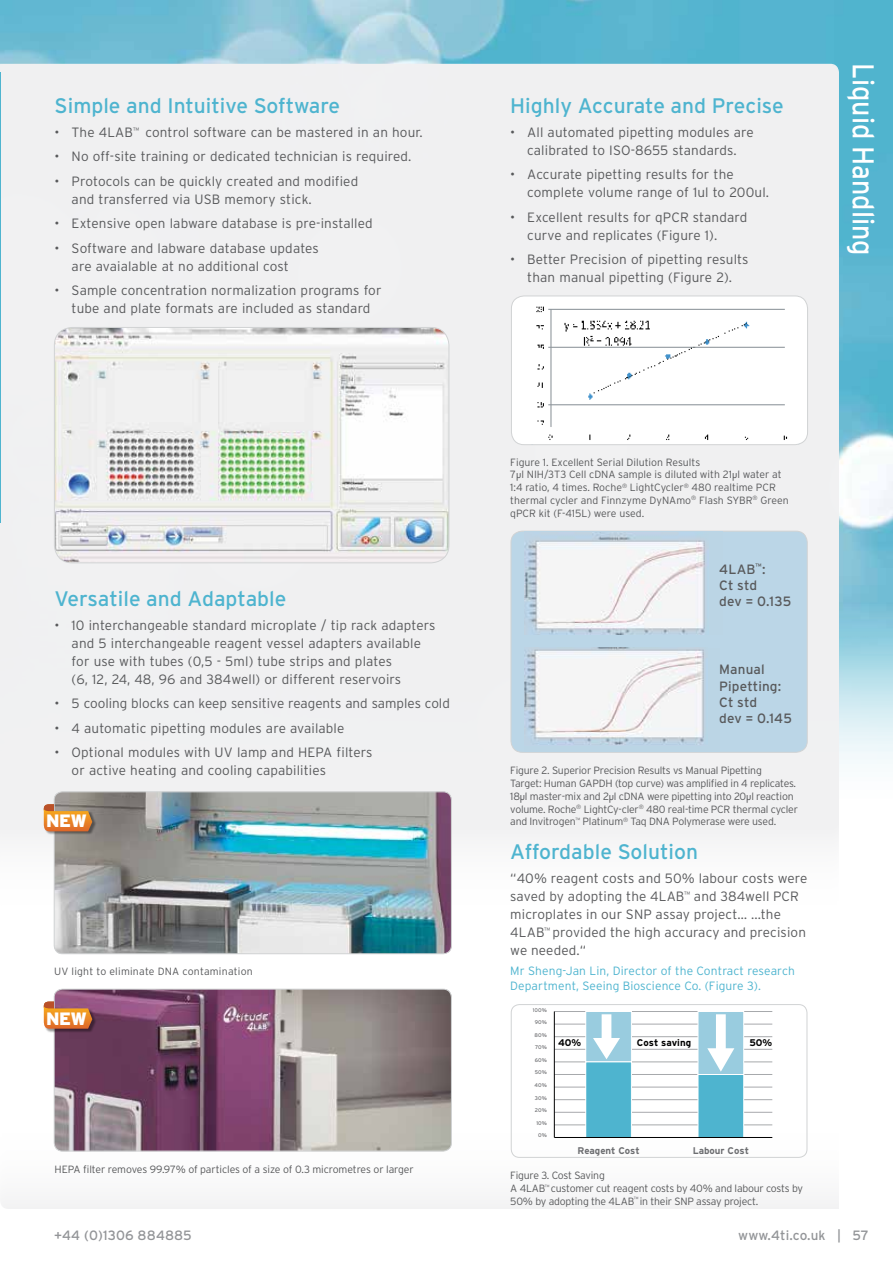
<style>
.page{position:relative;width:893px;height:1263px;background:#fff}
.page>*{position:absolute;margin:0;border:0;box-sizing:border-box;transform-origin:0 0}
.t1{font:30px "Interstate";color:#fff;scale:.89 1}
.t2{font:21px "Interstate";color:#4eb4cf}
.t3{font:900 17.85px "Interstate";letter-spacing:-.03em;color:#fff}
.t4{font:300 13.5px/18px "Interstate";letter-spacing:.01em;color:#58595b}
.t5{font:13.5px/16.2px "Interstate";letter-spacing:.01em;color:#58595b}
.t6{font:13.5px "Interstate";letter-spacing:.01em;color:#939598}
.t7{font:300 12px/15px "Interstate";letter-spacing:.01em;color:#4eb4cf}
.t8{font:300 10.5px/12.8px "Interstate";letter-spacing:-.02em;color:#58595b}
.t9{font:300 10.5px/12.8px "Interstate";color:#58595b}
.t10{font:300 10.5px "Interstate";letter-spacing:.02em;color:#58595b}
.t11{font:700 9.75px "Interstate";color:#6d6e71}
.t12{font:700 9.75px "Interstate";color:#000}
.t13{font:5.25px "Interstate";color:#6d6e71}
.s1{font-family:"Futura";font-weight:400}
</style>
<div class="page">
<img style="left:0;top:0;width:893px;height:764px">
<div style="left:0;top:64px;width:839px;height:848px;background:#f0f0f1"></div>
<svg style="left:1px;top:1127px;width:838px;height:82px"></svg>
<div style="left:511px;top:296px;width:296px;height:149px;background:#fff;border-radius:13px"></div>
<img style="left:536px;top:306px;width:252px;height:134px">
<div style="left:797px;top:296px;width:10px;height:149px;background:#fff"></div>
<div style="left:511px;top:296px;width:297px;height:149px;border:1px solid #d1d3d4;border-radius:13px"></div>
<div style="left:511px;top:531px;width:296px;height:221px;background:#bbd6e7;border-radius:11px"></div>
<div style="left:511px;top:531px;width:297px;height:222px;border:1px solid #d1d3d4;border-radius:11px"></div>
<div style="left:524px;top:531px;width:199px;height:104px;background:#bbd5e5"></div>
<img style="left:524px;top:532px;width:182px;height:103px">
<div style="left:524px;top:648px;width:195px;height:104px;background:#bbd5e5"></div>
<img style="left:524px;top:648px;width:180px;height:97px">
<img style="left:54px;top:327px;width:395px;height:236px">
<div style="left:54px;top:327px;width:395px;height:236px;border:1px solid #d1d3d4;border-radius:18px"></div>
<img style="left:54px;top:792px;width:398px;height:162px">
<div style="left:54px;top:792px;width:398px;height:162px;border:1px solid #d1d3d4;border-radius:8px"></div>
<img style="left:54px;top:989px;width:398px;height:162px">
<div style="left:54px;top:989px;width:398px;height:162px;border:1px solid #d1d3d4;border-radius:8px"></div>
<hr style="left:554px;top:1124px;width:218px;height:1px;background:#a7a9ac">
<hr style="left:554px;top:1112px;width:218px;height:1px;background:#a7a9ac">
<hr style="left:554px;top:1099px;width:218px;height:1px;background:#a7a9ac">
<hr style="left:554px;top:1087px;width:218px;height:1px;background:#a7a9ac">
<hr style="left:554px;top:1074px;width:218px;height:1px;background:#a7a9ac">
<hr style="left:554px;top:1062px;width:218px;height:1px;background:#a7a9ac">
<hr style="left:554px;top:1049px;width:218px;height:1px;background:#a7a9ac">
<hr style="left:554px;top:1036px;width:218px;height:1px;background:#a7a9ac">
<hr style="left:554px;top:1024px;width:218px;height:1px;background:#a7a9ac">
<hr style="left:554px;top:1011px;width:218px;height:1px;background:#a7a9ac">
<hr style="left:554px;top:1011px;width:1px;height:126px;background:#000">
<div style="left:586px;top:1011px;width:45px;height:51px;background:#99ccdf"></div>
<div style="left:585px;top:1011px;width:47px;height:51px;border:1px solid #fff"></div>
<div style="left:586px;top:1062px;width:45px;height:75px;background:#4eb4cf"></div>
<div style="left:585px;top:1062px;width:47px;height:76px;border:1px solid #fff"></div>
<div style="left:698px;top:1011px;width:46px;height:63px;background:#99ccdf"></div>
<div style="left:698px;top:1011px;width:46px;height:64px;border:1px solid #fff"></div>
<div style="left:698px;top:1074px;width:46px;height:63px;background:#4eb4cf"></div>
<div style="left:698px;top:1074px;width:46px;height:64px;border:1px solid #fff"></div>
<hr style="left:554px;top:1137px;width:218px;height:1px;background:#000">
<svg style="left:707px;top:1014px;width:27px;height:58px"></svg>
<svg style="left:593px;top:1014px;width:27px;height:45px"></svg>
<div style="left:511px;top:1004px;width:296px;height:153px;border:1px solid #d1d3d4;border-radius:8px"></div>
<div style="left:44px;top:809px;width:52px;height:26px;background:#000;opacity:.4"></div>
<svg style="left:44px;top:804px;width:48px;height:27px"></svg>
<div style="left:44px;top:1006px;width:52px;height:26px;background:#000;opacity:.4"></div>
<svg style="left:44px;top:1001px;width:48px;height:28px"></svg>
<h2 class="t2" style="left:55px;top:93px;width:287px">Simple and Intuitive Software</h2>
<p class="t4" style="left:55px;top:123px;width:370px">• The 4LAB<sup>™</sup> control software can be mastered in an hour.</p>
<p class="t4" style="left:55px;top:148px;width:358px">• No off-site training or dedicated technician is required.</p>
<p class="t4" style="left:72px;top:172px;width:288px;text-indent:-17px">• Protocols can be quickly created and modified and transferred via USB memory stick.</p>
<p class="t4" style="left:55px;top:214px;width:320px">• Extensive open labware database is pre-installed</p>
<p class="t4" style="left:72px;top:239px;width:249px;text-indent:-17px">• Software and labware database updates are avaialable at no additional cost</p>
<p class="t4" style="left:55px;top:281px;width:328px;text-align:center">• Sample concentration normalization programs for tube and plate formats are included as standard</p>
<h2 class="t2" style="left:55px;top:586px;width:233px">Versatile and Adaptable</h2>
<p class="t4" style="left:72px;top:616px;width:365px;text-indent:-17px">• 10 interchangeable standard microplate / tip rack adapters and 5 interchangeable reagent vessel adapters available for use with tubes (0,5 - 5ml) tube strips and plates<br>(6, 12, 24, 48, 96 and 384well) or different reservoirs</p>
<p class="t4" style="left:55px;top:694px;width:397px">• 5 cooling blocks can keep sensitive reagents and samples cold</p>
<p class="t4" style="left:55px;top:719px;width:291px">• 4 automatic pipetting modules are available</p>
<p class="t4" style="left:72px;top:743px;width:302px;text-indent:-17px">• Optional modules with UV lamp and HEPA filters or active heating and cooling capabilities</p>
<h3 class="t3" style="left:46px;top:811px;width:42px">NEW</h3>
<p class="t10" style="left:54px;top:966px;width:200px">UV light to eliminate DNA contamination</p>
<h3 class="t3" style="left:46px;top:1008px;width:42px">NEW</h3>
<p class="t8" style="left:55px;top:1163px;width:361px">HEPA filter removes 99.97% of particles of a size of 0.3 micrometres or larger</p>
<h2 class="t2" style="left:510px;top:93px;width:275px">Highly Accurate and Precise</h2>
<p class="t4" style="left:510px;top:123px;width:245px;text-align:center">• All automated pipetting modules are calibrated to ISO-8655 standards.</p>
<p class="t4" style="left:527px;top:166px;width:243px;text-indent:-17px">• Accurate pipetting results for the complete volume range of 1ul to 200ul.</p>
<p class="t4" style="left:527px;top:208px;width:221px;text-indent:-17px">• Excellent results for qPCR standard curve and replicates (Figure 1).</p>
<p class="t4" style="left:510px;top:250px;width:240px;text-align:center">• Better Precision of pipetting results than manual pipetting (Figure 2).</p>
<h1 class="t1" style="left:880px;top:63px;width:218px;rotate:90deg">Liquid Handling</h1>
<p class="t9" style="left:510px;top:455px;width:280px">Figure 1. Excellent Serial Dilution Results<br>7<span class="s1">μ</span>l NIH/3T3 Cell cDNA sample is diluted with 21<span class="s1">µ</span>l water at 1:4 ratio, 4 times. Roche<sup>®</sup> LightCycler<sup>®</sup> 480 realtime PCR thermal cycler and Finnzyme DyNAmo<sup>®</sup> Flash SYBR<sup>®</sup> Green qPCR kit (F-415L) were used.</p>
<p class="t5" style="left:719px;top:561px;width:74px">4LAB<sup>™</sup>:<br>Ct std<br>dev = 0.135</p>
<p class="t5" style="left:719px;top:661px;width:74px">Manual<br>Pipetting:<br>Ct std<br>dev = 0.145</p>
<p class="t8" style="left:510px;top:764px;width:289px">Figure 2. Superior Precision Results vs Manual Pipetting<br>Target: Human GAPDH (top curve) was amplified in 4 replicates.<br>18<span class="s1">µ</span>l master-mix and 2<span class="s1">µ</span>l cDNA were pipetting into 20<span class="s1">µ</span>l reaction volume. Roche<sup>®</sup> LightCy-cler<sup>®</sup> 480 real-time PCR thermal cycler and Invitrogen<sup>™</sup> Platinum<sup>®</sup> Taq DNA Polymerase were used.</p>
<h2 class="t2" style="left:510px;top:840px;width:189px">Affordable Solution</h2>
<p class="t4" style="left:510px;top:869px;width:299px">“40% reagent costs and 50% labour costs were saved by adopting the 4LAB<sup>™</sup> and 384well PCR microplates in our SNP assay project… ...the 4LAB<sup>™</sup> provided the high accuracy and precision we needed.“</p>
<p class="t7" style="left:510px;top:963px;width:286px">Mr Sheng-Jan Lin, Director of the Contract research<br>Department, Seeing Bioscience Co. (Figure 3).</p>
<p class="t13" style="left:533px;top:1007px;width:16px">100%</p>
<p class="t13" style="left:535px;top:1019px;width:14px">90%</p>
<p class="t13" style="left:535px;top:1032px;width:14px">80%</p>
<p class="t13" style="left:535px;top:1044px;width:13px">70%</p>
<p class="t13" style="left:535px;top:1057px;width:14px">60%</p>
<p class="t13" style="left:535px;top:1070px;width:14px">50%</p>
<p class="t13" style="left:535px;top:1082px;width:14px">40%</p>
<p class="t13" style="left:535px;top:1095px;width:13px">30%</p>
<p class="t13" style="left:535px;top:1107px;width:13px">20%</p>
<p class="t13" style="left:536px;top:1120px;width:12px">10%</p>
<p class="t13" style="left:538px;top:1133px;width:10px">0%</p>
<p class="t12" style="left:558px;top:1037px;width:25px">40%</p>
<p class="t12" style="left:637px;top:1037px;width:56px">Cost saving</p>
<p class="t12" style="left:749px;top:1037px;width:24px">50%</p>
<p class="t11" style="left:577px;top:1145px;width:64px">Reagent Cost</p>
<p class="t11" style="left:693px;top:1145px;width:58px">Labour Cost</p>
<p class="t8" style="left:510px;top:1169px;width:294px">Figure 3. Cost Saving<br>A 4LAB<sup>™</sup> customer cut reagent costs by 40% and labour costs by<br>50% by adopting the 4LAB<sup>™</sup> in their SNP assay project.</p>
<p class="t6" style="left:54px;top:1228px;width:139px">+44 (0)1306 884885</p>
<p class="t6" style="left:738px;top:1228px;width:132px">www.4ti.co.uk | 57</p>
</div>
